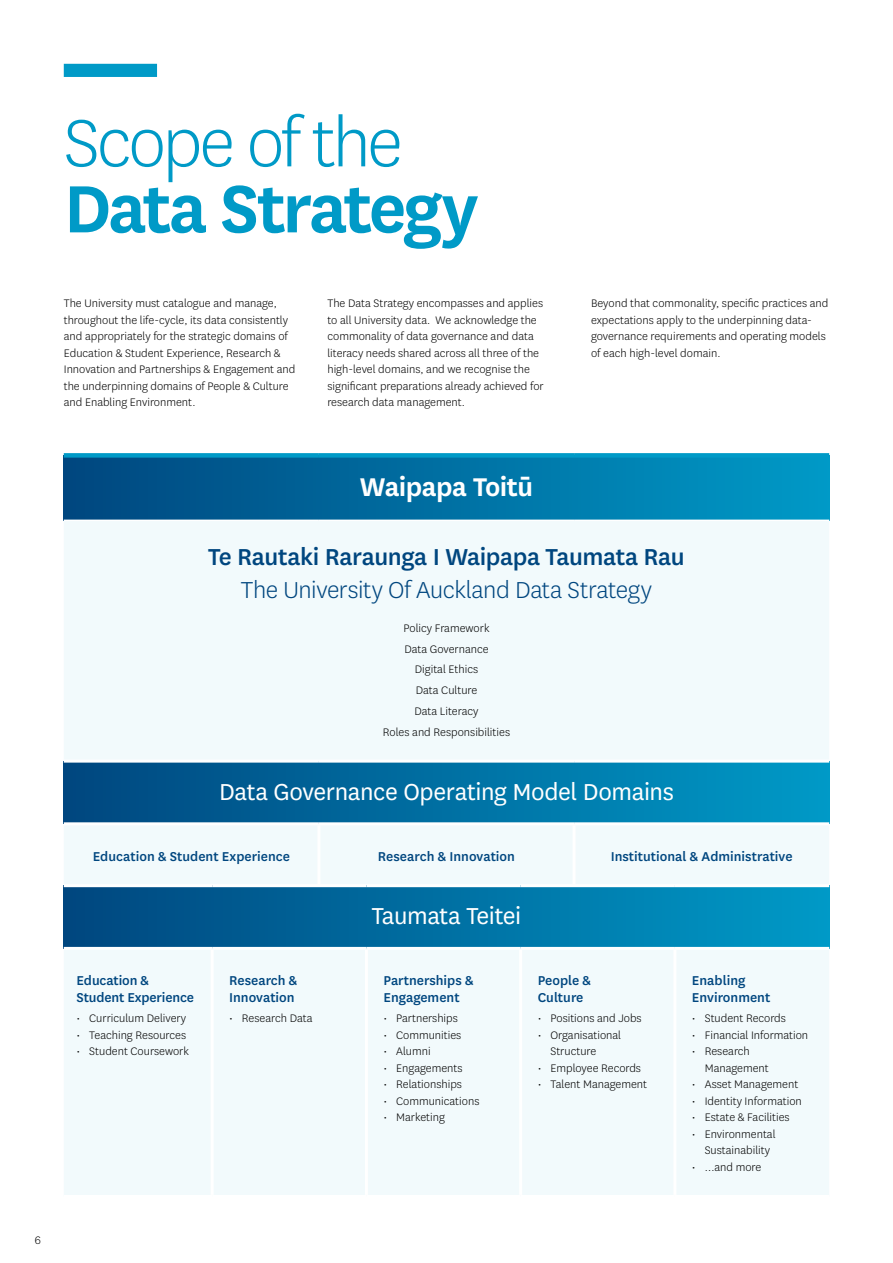
<style>
.page{position:relative;width:893px;height:1263px;background:#fff}
.page>*{position:absolute;margin:0;border:0;box-sizing:border-box;transform-origin:0 0}
.t1{font:600 78px "National";letter-spacing:-.045em;color:#009ac7}
.t2{font:300 78px "National";letter-spacing:-.045em;color:#009ac7}
.t3{font:600 30px "National";letter-spacing:-.02em;color:#fff}
.t4{font:27px "National";letter-spacing:-.015em;color:#fff}
.t5{font:500 27px "National";letter-spacing:-.02em;color:#00467f}
.t6{font:300 27px "National";letter-spacing:-.015em;color:#00467f}
.t7{font:500 15px/16.5px "National";color:#00467f}
.t8{font:300 12.75px/16.5px "National";color:#000}
</style>
<div class="page">
<div style="left:64px;top:64px;width:93px;height:13px;background:#009ac7"></div>
<div style="left:64px;top:455px;width:765px;height:65px;background:linear-gradient(to right,#00467f,#009ac7)"></div>
<div style="left:64px;top:521px;width:765px;height:363px;background:#f2fafc"></div>
<div style="left:64px;top:761px;width:765px;height:63px;background:linear-gradient(to right,#00467f,#009ac7)"></div>
<hr style="left:64px;top:760px;width:255px;height:3px;background:#fff">
<hr style="left:319px;top:760px;width:255px;height:3px;background:#fff">
<hr style="left:574px;top:760px;width:255px;height:3px;background:#fff">
<hr style="left:64px;top:822px;width:255px;height:3px;background:#fff">
<hr style="left:319px;top:822px;width:255px;height:3px;background:#fff">
<hr style="left:317px;top:825px;width:3px;height:59px;background:#fff">
<hr style="left:574px;top:822px;width:255px;height:3px;background:#fff">
<hr style="left:573px;top:825px;width:3px;height:59px;background:#fff">
<div style="left:64px;top:453px;width:255px;height:5px;background:#009ac7"></div>
<div style="left:319px;top:453px;width:255px;height:5px;background:#009ac7"></div>
<div style="left:574px;top:453px;width:255px;height:5px;background:#009ac7"></div>
<svg style="left:64px;top:887px;width:765px;height:60px;background:#0170a3"></svg>
<div style="left:64px;top:950px;width:765px;height:245px;background:#f2fafc"></div>
<hr style="left:211px;top:950px;width:3px;height:245px;background:#fff">
<hr style="left:365px;top:950px;width:3px;height:245px;background:#fff">
<hr style="left:519px;top:950px;width:3px;height:245px;background:#fff">
<hr style="left:673px;top:950px;width:3px;height:245px;background:#fff">
<h1 class="t2" style="left:64px;top:94px;width:341px">Scope of the</h1>
<h1 class="t1" style="left:64px;top:154px;width:416px">Data Strategy</h1>
<p class="t8" style="left:64px;top:295px;width:233px">The University must catalogue and manage, throughout the life-cycle, its data consistently and appropriately for the strategic domains of Education &amp; Student Experience, Research &amp; Innovation and Partnerships &amp; Engagement and the underpinning domains of People &amp; Culture and Enabling Environment.</p>
<p class="t8" style="left:327px;top:295px;width:218px">The Data Strategy encompasses and applies to all University data. We acknowledge the commonality of data governance and data literacy needs shared across all three of the high-level domains, and we recognise the significant preparations already achieved for research data management.</p>
<p class="t8" style="left:591px;top:295px;width:239px">Beyond that commonality, specific practices and expectations apply to the underpinning data&shy;governance requirements and operating models of each high-level domain.</p>
<p class="t8" style="left:34px;top:1231px;width:9px">6</p>
<h2 class="t3" style="left:360px;top:466px;width:175px">Waipapa Toitū</h2>
<h3 class="t5" style="left:208px;top:539px;width:478px">Te Rautaki Raraunga I Waipapa Taumata Rau</h3>
<h3 class="t6" style="left:241px;top:573px;width:413px">The University Of Auckland Data Strategy</h3>
<p class="t8" style="left:383px;top:617px;width:129px;line-height:20.7px;text-align:center">Policy Framework<br>Data Governance<br>Digital Ethics<br>Data Culture<br>Data Literacy<br>Roles and Responsibilities</p>
<h3 class="t4" style="left:219px;top:774px;width:456px">Data Governance Operating Model Domains</h3>
<p class="t7" style="left:93px;top:847px;width:199px">Education &amp; Student Experience</p>
<p class="t7" style="left:378px;top:847px;width:139px">Research &amp; Innovation</p>
<p class="t7" style="left:611px;top:847px;width:183px">Institutional &amp; Administrative</p>
<p class="t7" style="left:77px;top:971px;width:119px">Education &amp;<br>Student Experience</p>
<p class="t8" style="left:77px;top:1010px;width:111px">• Curriculum Delivery</p>
<p class="t8" style="left:77px;top:1026px;width:111px">• Teaching Resources</p>
<p class="t8" style="left:77px;top:1043px;width:114px">• Student Coursework</p>
<p class="t7" style="left:229px;top:971px;width:70px">Research &amp;<br>Innovation</p>
<p class="t8" style="left:229px;top:1010px;width:85px">• Research Data</p>
<h3 class="t4" style="left:372px;top:898px;width:151px">Taumata Teitei</h3>
<p class="t7" style="left:383px;top:971px;width:92px">Partnerships &amp;<br>Engagement</p>
<p class="t8" style="left:383px;top:1010px;width:76px">• Partnerships</p>
<p class="t8" style="left:383px;top:1026px;width:79px">• Communities</p>
<p class="t8" style="left:383px;top:1043px;width:49px">• Alumni</p>
<p class="t8" style="left:383px;top:1059px;width:81px">• Engagements</p>
<p class="t8" style="left:383px;top:1076px;width:80px">• Relationships</p>
<p class="t8" style="left:383px;top:1092px;width:97px">• Communications</p>
<p class="t8" style="left:383px;top:1109px;width:63px">• Marketing</p>
<p class="t7" style="left:538px;top:971px;width:55px">People &amp;<br>Culture</p>
<p class="t8" style="left:538px;top:1010px;width:105px">• Positions and Jobs</p>
<p class="t8" style="left:550px;top:1026px;width:72px;text-indent:-13px">• Organisational<br>Structure</p>
<p class="t8" style="left:538px;top:1059px;width:105px">• Employee Records</p>
<p class="t8" style="left:538px;top:1076px;width:111px">• Talent Management</p>
<p class="t7" style="left:692px;top:971px;width:80px">Enabling<br>Environment</p>
<p class="t8" style="left:692px;top:1010px;width:95px">• Student Records</p>
<p class="t8" style="left:692px;top:1026px;width:118px">• Financial Information</p>
<p class="t8" style="left:705px;top:1043px;width:66px;text-indent:-13px">• Research<br>Management</p>
<p class="t8" style="left:692px;top:1076px;width:108px">• Asset Management</p>
<p class="t8" style="left:692px;top:1092px;width:111px">• Identity Information</p>
<p class="t8" style="left:692px;top:1109px;width:99px">• Estate &amp; Facilities</p>
<p class="t8" style="left:692px;top:1125px;width:85px;text-align:center">• Environmental<br>Sustainability</p>
<p class="t8" style="left:692px;top:1158px;width:71px">• …and more</p>
</div>
